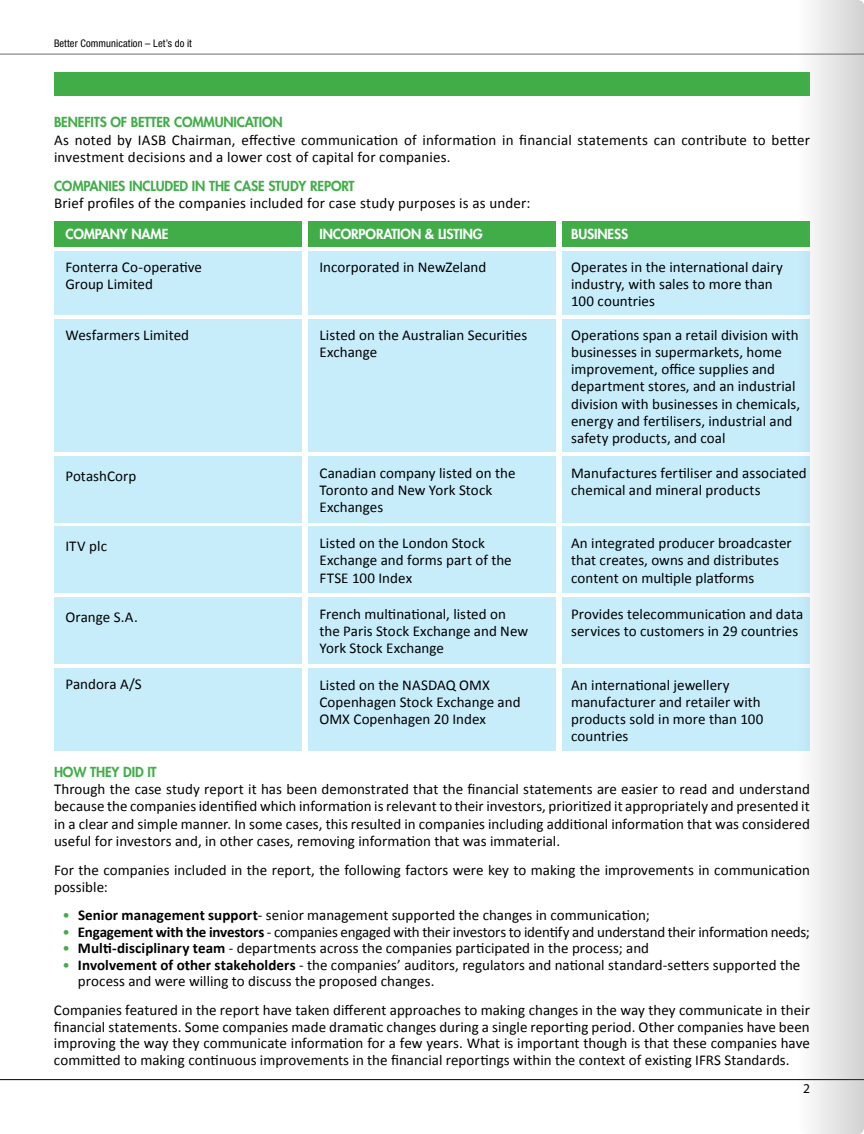
<style>
.page{position:relative;width:864px;height:1134px;background:#fff}
.page>*{position:absolute;margin:0;border:0;box-sizing:border-box;transform-origin:0 0}
.t1{font:15px/17.2px "Calibri";letter-spacing:.005em;color:#000}
.t2{font:15px "Calibri";letter-spacing:-.02em;color:#000}
.t3{font:800 13.5px "Futura Std";letter-spacing:-.01em;color:#41ad49}
.t4{font:800 13.5px "Futura Std";letter-spacing:-.01em;color:#fff}
.t5{font:13.5px "Myriad Pro";color:#000}
.t6{font:condensed 10.5px "Helvetica Neue LT Std";letter-spacing:.01em;color:#000}
.s1{color:#41ad49}
.s2{font-weight:700}
</style>
<div class="page">
<hr style="left:0;top:54px;width:864px;height:1px;background:#6d6e71">
<hr style="left:0;top:1079px;width:864px;height:1px;background:#000">
<div style="left:798px;top:0;width:66px;height:1134px;background:linear-gradient(to right,#fdfdfd,#d2d2d3);border-radius:6px"></div>
<div style="left:54px;top:73px;width:756px;height:23px;background:#41ad49"></div>
<div style="left:54px;top:221px;width:248px;height:25px;background:#41ad49"></div>
<div style="left:308px;top:221px;width:248px;height:25px;background:#41ad49"></div>
<div style="left:562px;top:221px;width:248px;height:25px;background:#41ad49"></div>
<div style="left:54px;top:252px;width:248px;height:63px;background:#c7edfb"></div>
<div style="left:308px;top:252px;width:248px;height:63px;background:#c7edfb"></div>
<div style="left:562px;top:252px;width:248px;height:63px;background:#c7edfb"></div>
<div style="left:54px;top:320px;width:248px;height:132px;background:#c7edfb"></div>
<div style="left:308px;top:320px;width:248px;height:132px;background:#c7edfb"></div>
<div style="left:562px;top:320px;width:248px;height:132px;background:#c7edfb"></div>
<div style="left:54px;top:456px;width:248px;height:66px;background:#c7edfb"></div>
<div style="left:308px;top:456px;width:248px;height:66px;background:#c7edfb"></div>
<div style="left:562px;top:456px;width:248px;height:66px;background:#c7edfb"></div>
<div style="left:54px;top:527px;width:248px;height:66px;background:#c7edfb"></div>
<div style="left:308px;top:527px;width:248px;height:66px;background:#c7edfb"></div>
<div style="left:562px;top:527px;width:248px;height:66px;background:#c7edfb"></div>
<div style="left:54px;top:597px;width:248px;height:66px;background:#c7edfb"></div>
<div style="left:308px;top:597px;width:248px;height:66px;background:#c7edfb"></div>
<div style="left:562px;top:597px;width:248px;height:66px;background:#c7edfb"></div>
<div style="left:54px;top:669px;width:248px;height:82px;background:#c7edfb"></div>
<div style="left:308px;top:669px;width:248px;height:82px;background:#c7edfb"></div>
<div style="left:562px;top:669px;width:248px;height:82px;background:#c7edfb"></div>
<p class="t6" style="left:54px;top:37px;width:140px">Better Communication – Let’s do it</p>
<p class="t3" style="left:54px;top:114px;width:230px">BENEFITS OF BETTER COMMUNICATION</p>
<p class="t1" style="left:54px;top:131px;width:757px">As noted by IASB Chairman, effective communication of information in financial statements can contribute to better investment decisions and a lower cost of capital for companies.</p>
<p class="t3" style="left:54px;top:178px;width:189px">COMPANIES INCLUDED IN THE CASE</p>
<p class="t3" style="left:268px;top:178px;width:9px">STUDY</p>
<p class="t3" style="left:310px;top:178px;width:46px">REPORT</p>
<p class="t1" style="left:54px;top:195px;width:478px">Brief profiles of the companies included for case study purposes is as under:</p>
<p class="t4" style="left:65px;top:226px;width:104px">COMPANY NAME</p>
<p class="t1" style="left:65px;top:258px;width:138px">Fonterra Co-operative<br>Group Limited</p>
<p class="t1" style="left:319px;top:258px;width:168px">Incorporated in NewZeland</p>
<p class="t1" style="left:571px;top:258px;width:213px">Operates in the international dairy industry, with sales to more than<br>100 countries</p>
<p class="t1" style="left:319px;top:326px;width:209px">Listed on the Australian Securities<br>Exchange</p>
<p class="t1" style="left:571px;top:326px;width:231px">Operations span a retail division with businesses in supermarkets, home improvement, office supplies and department stores, and an industrial division with businesses in chemicals, energy and fertilisers, industrial and safety products, and coal</p>
<p class="t4" style="left:319px;top:226px;width:165px">INCORPORATION &amp; LISTING</p>
<p class="t4" style="left:571px;top:226px;width:58px">BUSINESS</p>
<p class="t1" style="left:65px;top:326px;width:125px">Wesfarmers Limited</p>
<p class="t1" style="left:65px;top:467px;width:73px">PotashCorp</p>
<p class="t1" style="left:319px;top:464px;width:198px">Canadian company listed on the<br>Toronto and New York Stock<br>Exchanges</p>
<p class="t1" style="left:571px;top:464px;width:237px">Manufactures fertiliser and associated chemical and mineral products</p>
<p class="t1" style="left:65px;top:538px;width:43px">ITV plc</p>
<p class="t1" style="left:319px;top:535px;width:194px">Listed on the London Stock<br>Exchange and forms part of the<br>FTSE 100 Index</p>
<p class="t1" style="left:571px;top:535px;width:222px">An integrated producer broadcaster that creates, owns and distributes content on multiple platforms</p>
<p class="t1" style="left:65px;top:608px;width:74px">Orange S.A.</p>
<p class="t1" style="left:319px;top:605px;width:210px">French multinational, listed on the Paris Stock Exchange and New<br>York Stock Exchange</p>
<p class="t1" style="left:571px;top:605px;width:234px">Provides telecommunication and data services to customers in 29 countries</p>
<p class="t1" style="left:65px;top:676px;width:78px">Pandora A/S</p>
<p class="t1" style="left:319px;top:676px;width:203px">Listed on the NASDAQ OMX<br>Copenhagen Stock Exchange and<br>OMX Copenhagen 20 Index</p>
<p class="t1" style="left:571px;top:676px;width:194px">An international jewellery manufacturer and retailer with products sold in more than 100 countries</p>
<p class="t3" style="left:54px;top:763px;width:104px">HOW THEY DID IT</p>
<p class="t1" style="left:54px;top:781px;width:757px;text-align:justify">Through the case study report it has been demonstrated that the financial statements are easier to read and understand because the companies identified which information is relevant to their investors, prioritized it appropriately and presented it in a clear and simple manner. In some cases, this resulted in companies including additional information that was considered useful for investors and, in other cases, removing information that was immaterial.</p>
<p class="t1" style="left:54px;top:862px;width:757px">For the companies included in the report, the following factors were key to making the improvements in communication possible:</p>
<p class="t1" style="left:63px;top:907px;width:589px"><span class="s1">•</span> <span class="s2">Senior management support</span>- senior management supported the changes in communication;</p>
<p class="t2" style="left:63px;top:922px;width:749px"><span class="s1">•</span> <span class="s2">Engagement with the investors</span> - companies engaged with their investors to identify and understand their information needs;</p>
<p class="t1" style="left:63px;top:940px;width:588px"><span class="s1">•</span> <span class="s2">Multi-disciplinary team</span> - departments across the companies participated in the process; and</p>
<p class="t1" style="left:78px;top:957px;width:724px;line-height:16.5px;text-indent:-15px"><span class="s1">•</span> <span class="s2">Involvement of other stakeholders</span> - the companies’ auditors, regulators and national standard-setters supported the process and were willing to discuss the proposed changes.</p>
<p class="t1" style="left:54px;top:1002px;width:757px;line-height:16.5px;text-align:justify">Companies featured in the report have taken different approaches to making changes in the way they communicate in their financial statements. Some companies made dramatic changes during a single reporting period. Other companies have been improving the way they communicate information for a few years. What is important though is that these companies have committed to making continuous improvements in the financial reportings within the context of existing IFRS Standards.</p>
<p class="t5" style="left:803px;top:1080px;width:8px">2</p>
</div>
